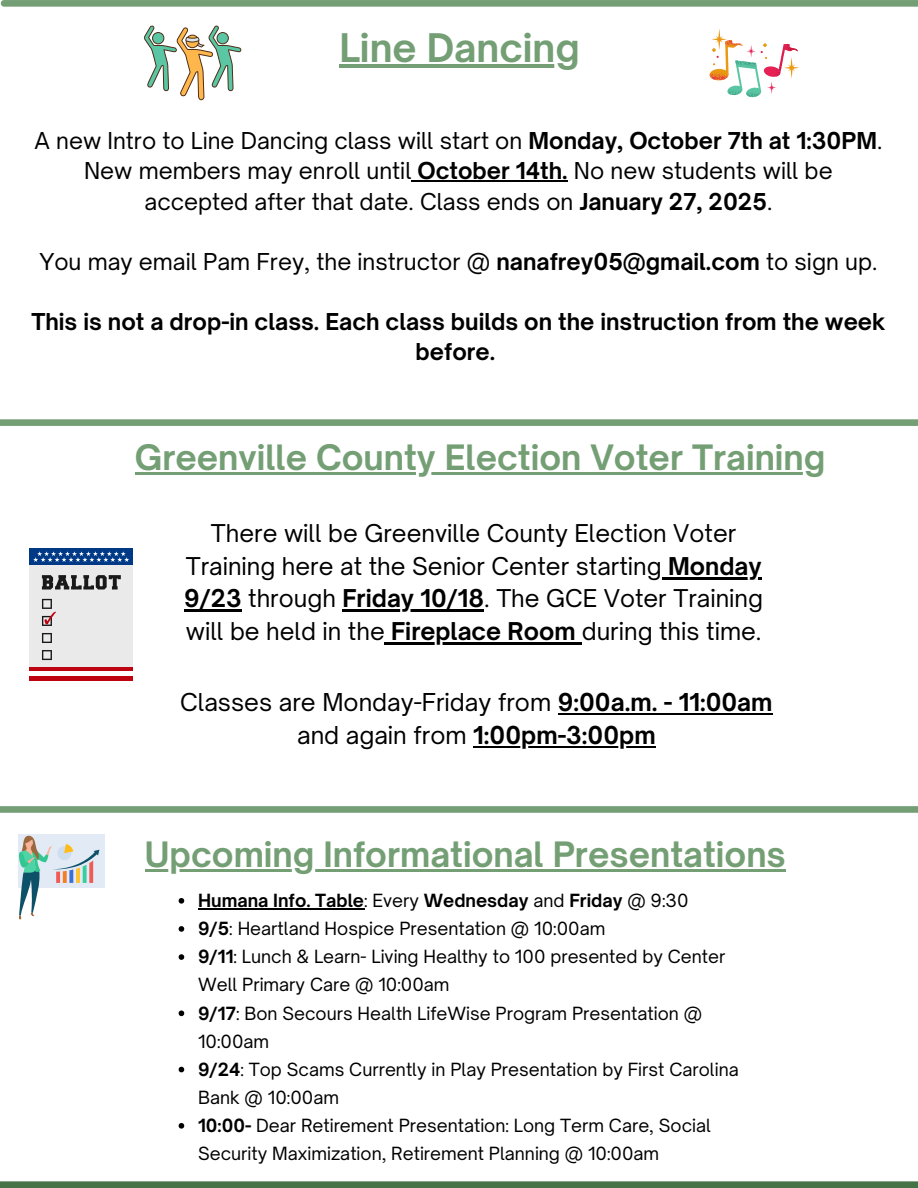
<style>
.page{position:relative;width:918px;height:1188px;background:#fff}
.page>*{position:absolute;margin:0;border:0;box-sizing:border-box;transform-origin:0 0}
.t1{font:700 37.8px "Open Sauce One";color:#749f75}
.t2{font:700 33.45px "Open Sauce One";color:#749f75}
.t3{font:23.55px/32.7px "Open Sauce One";color:#000;text-align:center}
.t4{font:22.2px/30.2px "Open Sauce One";color:#000;text-align:center}
.t5{font:700 22.2px/30.2px "Open Sauce One";color:#000;text-align:center}
.t6{font:17.4px/28.2px "Open Sauce One";color:#000}
.t7{font:700 17.4px "Open Sauce One";color:#000}
.s1{font-weight:700}
.s2{font-weight:400}
</style>
<div class="page">
<svg style="left:0;top:806px;width:918px;height:7px;background:#7ba37c"></svg>
<svg style="left:0;top:1181px;width:918px;height:7px;background:#4f7a50"></svg>
<svg style="left:0;top:419px;width:918px;height:7px;background:#7ba47c"></svg>
<div style="left:30px;top:548px;width:103px;height:137px;background:#eaeaea"></div>
<div style="left:30px;top:548px;width:103px;height:17px;background:#003a87"></div>
<svg style="left:33px;top:551px;width:96px;height:11px"></svg>
<div style="left:30px;top:667px;width:103px;height:5px;background:#bf0411"></div>
<hr style="left:30px;top:672px;width:103px;height:4px;background:#fff">
<div style="left:30px;top:680px;width:103px;height:5px;background:#fff"></div>
<hr style="left:30px;top:676px;width:103px;height:4px;background:#bf0411">
<svg style="left:42px;top:575px;width:79px;height:15px"></svg>
<svg style="left:42px;top:633px;width:10px;height:10px"></svg>
<svg style="left:42px;top:650px;width:10px;height:10px"></svg>
<svg style="left:42px;top:599px;width:14px;height:27px"></svg>
<svg style="left:144px;top:25px;width:98px;height:75px"></svg>
<svg style="left:710px;top:29px;width:89px;height:68px"></svg>
<svg style="left:1px;top:0;width:917px;height:7px;background:#7ba37c"></svg>
<div style="left:19px;top:834px;width:86px;height:54px;background:#e2ebf5"></div>
<svg style="left:18px;top:835px;width:81px;height:84px"></svg>
<hr style="left:662px;top:577px;width:100px;height:2px;background:#000">
<hr style="left:184px;top:610px;width:58px;height:2px;background:#000">
<hr style="left:342px;top:610px;width:142px;height:2px;background:#000">
<hr style="left:385px;top:642px;width:197px;height:2px;background:#000">
<hr style="left:135px;top:472px;width:690px;height:3px;background:#749f75">
<hr style="left:558px;top:713px;width:215px;height:2px;background:#000">
<hr style="left:473px;top:746px;width:183px;height:2px;background:#000">
<hr style="left:339px;top:64px;width:241px;height:3px;background:#749f75">
<hr style="left:412px;top:180px;width:156px;height:2px;background:#000">
<hr style="left:145px;top:869px;width:641px;height:3px;background:#749f75">
<svg style="left:179px;top:898px;width:5px;height:6px"></svg>
<hr style="left:198px;top:908px;width:166px;height:1px;background:#000">
<svg style="left:179px;top:926px;width:5px;height:6px"></svg>
<svg style="left:179px;top:954px;width:5px;height:6px"></svg>
<svg style="left:179px;top:1011px;width:5px;height:5px"></svg>
<svg style="left:179px;top:1067px;width:5px;height:5px"></svg>
<svg style="left:179px;top:1123px;width:5px;height:6px"></svg>
<p class="t1" style="left:339px;top:24px;width:242px">Line Dancing</p>
<h2 class="t4" style="left:35px;top:126px;width:849px">A new Intro to Line Dancing class will start on <span class="s1">Monday, October 7th at 1:30PM</span>.<br>New members may enroll until <span class="s1">October 14th.</span> No new students will be accepted after that date. Class ends on <span class="s1">January 27, 2025</span>.</h2>
<p class="t4" style="left:39px;top:246px;width:840px">You may email Pam Frey, the instructor @ <span class="s1">nanafrey05@gmail.com</span> to sign up.</p>
<h4 class="t5" style="left:31px;top:307px;width:856px">This is not a drop-in class. Each class builds on the instruction from the week before.</h4>
<h4 class="t2" style="left:135px;top:436px;width:692px">Greenville County Election Voter Training</h4>
<p class="t3" style="left:186px;top:517px;width:577px">There will be Greenville County Election Voter<br>Training here at the Senior Center starting <span class="s1">Monday</span></p>
<p class="t3" style="left:184px;top:582px;width:580px"><span class="s1">9/23</span> through <span class="s1">Friday 10/18</span>. The GCE Voter Training</p>
<h1 class="t3" style="left:186px;top:615px;width:577px">will be held in the <span class="s1">Fireplace Room</span> during this time.</h1>
<h4 class="t3" style="left:180px;top:686px;width:594px">Classes are Monday-Friday from <span class="s1">9:00a.m. - 11:00am </span>and again from <span class="s1">1:00pm-3:00pm</span></h4>
<h4 class="t2" style="left:145px;top:833px;width:642px">Upcoming Informational Presentations</h4>
<p class="t7" style="left:198px;top:890px;width:492px">Humana Info. Table<span class="s2">: Every</span> Wednesday <span class="s2">and</span> Friday <span class="s2">@ 9:30</span></p>
<p class="t6" style="left:198px;top:914px;width:409px"><span class="s1">9/5</span>: Heartland Hospice Presentation @ 10:00am</p>
<h2 class="t6" style="left:198px;top:943px;width:529px"><span class="s1">9/11</span>: Lunch &amp; Learn- Living Healthy to 100 presented by Center<br>Well Primary Care @ 10:00am</h2>
<p class="t6" style="left:198px;top:999px;width:505px"><span class="s1">9/17</span>: Bon Secours Health LifeWise Program Presentation @<br>10:00am</p>
<p class="t6" style="left:198px;top:1055px;width:542px"><span class="s1">9/24</span>: Top Scams Currently in Play Presentation by First Carolina<br>Bank @ 10:00am</p>
<p class="t6" style="left:198px;top:1111px;width:514px"><span class="s1">10:00-</span> Dear Retirement Presentation: Long Term Care, Social<br>Security Maximization, Retirement Planning @ 10:00am</p>
</div>
